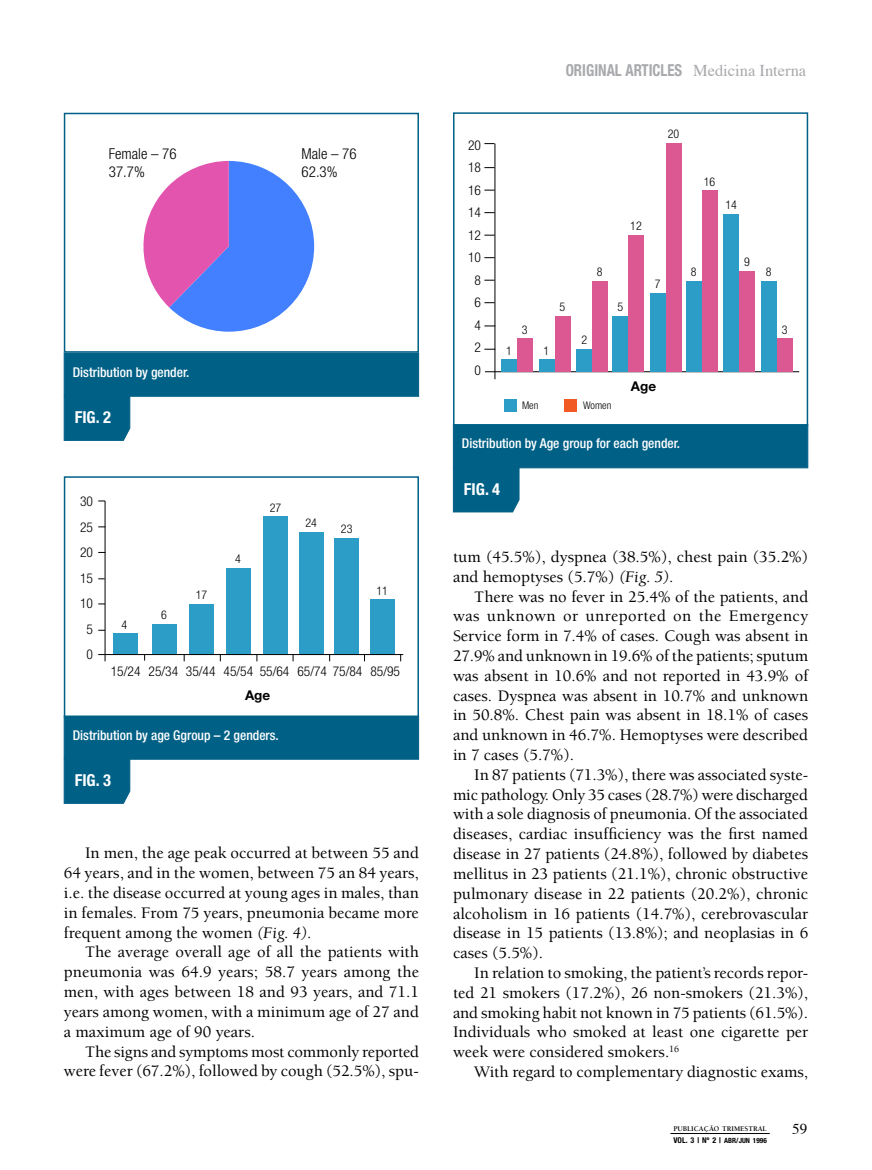
<style>
.page{position:relative;width:872px;height:1170px;background:#fff}
.page>*{position:absolute;margin:0;border:0;box-sizing:border-box;transform-origin:0 0}
.t1{font:500 16.5px/19.8px "Berkeley";color:#000;text-align:justify}
.t2{font:700 condensed 16.5px "Helvetica Neue";color:#a7a9ac;scale:.9 1}
.t3{font:16.5px "Times";color:#a7a9ac}
.t4{font:700 condensed 16.5px "Helvetica Neue";color:#fff}
.t5{font:300 condensed 15px/18px "Helvetica Neue";color:#000}
.t6{font:15px "Times";color:#000}
.t7{font:500 condensed 13.5px "Helvetica Neue";color:#fff}
.t8{font:300 condensed 13.5px/22.5px "Helvetica Neue";color:#000;text-align:center}
.t9{font:700 13.5px "Helvetica Neue";color:#000}
.t10{font:300 condensed 12px "Helvetica Neue";color:#000}
.t11{font:300 condensed 10.5px "Helvetica Neue";color:#000}
.t12{font:700 7.35px "Berkeley";color:#000}
.t13{font:700 condensed 7.2px "Helvetica Neue";letter-spacing:.01em;color:#000}
.s1{font-weight:400;font-style:italic}
.s2{font-size:7.95px}
</style>
<div class="page">
<hr style="left:670px;top:1133px;width:99px;height:1px;background:#000">
<svg style="left:143px;top:161px;width:172px;height:171px"></svg>
<div style="left:64px;top:113px;width:355px;height:239px;border:2px solid #006086"></div>
<div style="left:64px;top:352px;width:355px;height:44px;background:#006086;border:1px solid #006086"></div>
<svg style="left:63px;top:394px;width:68px;height:47px;background:#08658a"></svg>
<hr style="left:105px;top:501px;width:1px;height:160px;background:#000">
<div style="left:114px;top:633px;width:24px;height:21px;background:#2b9dc6"></div>
<div style="left:153px;top:624px;width:24px;height:30px;background:#2b9dc6"></div>
<div style="left:189px;top:604px;width:25px;height:51px;background:#2b9dc6"></div>
<div style="left:226px;top:568px;width:25px;height:86px;background:#2b9dc6"></div>
<div style="left:263px;top:516px;width:25px;height:138px;background:#2b9dc6"></div>
<div style="left:299px;top:532px;width:24px;height:122px;background:#2b9dc6"></div>
<div style="left:334px;top:538px;width:25px;height:116px;background:#2b9dc6"></div>
<div style="left:370px;top:599px;width:25px;height:55px;background:#2b9dc6"></div>
<hr style="left:98px;top:654px;width:305px;height:1px;background:#000">
<div style="left:64px;top:476px;width:355px;height:241px;border:2px solid #006086"></div>
<div style="left:64px;top:715px;width:355px;height:44px;background:#006086;border:1px solid #006086"></div>
<svg style="left:63px;top:756px;width:68px;height:48px;background:#08658a"></svg>
<hr style="left:494px;top:144px;width:1px;height:235px;background:#000">
<hr style="left:485px;top:371px;width:314px;height:1px;background:#000">
<div style="left:501px;top:359px;width:16px;height:13px;background:#2b9dc6"></div>
<div style="left:517px;top:338px;width:16px;height:34px;background:#db5893"></div>
<div style="left:539px;top:359px;width:15px;height:13px;background:#2b9dc6"></div>
<div style="left:554px;top:316px;width:16px;height:56px;background:#db5893"></div>
<div style="left:576px;top:349px;width:16px;height:23px;background:#2b9dc6"></div>
<div style="left:592px;top:281px;width:16px;height:91px;background:#db5893"></div>
<div style="left:612px;top:316px;width:16px;height:56px;background:#2b9dc6"></div>
<div style="left:628px;top:235px;width:16px;height:137px;background:#db5893"></div>
<div style="left:650px;top:293px;width:15px;height:79px;background:#2b9dc6"></div>
<div style="left:665px;top:144px;width:16px;height:228px;background:#db5893"></div>
<div style="left:686px;top:281px;width:15px;height:91px;background:#2b9dc6"></div>
<div style="left:701px;top:191px;width:16px;height:181px;background:#db5893"></div>
<div style="left:723px;top:214px;width:16px;height:158px;background:#2b9dc6"></div>
<div style="left:739px;top:271px;width:16px;height:101px;background:#db5893"></div>
<div style="left:761px;top:281px;width:15px;height:91px;background:#2b9dc6"></div>
<div style="left:776px;top:338px;width:16px;height:34px;background:#db5893"></div>
<div style="left:453px;top:112px;width:355px;height:314px;border:2px solid #006086"></div>
<div style="left:453px;top:424px;width:355px;height:44px;background:#006086;border:1px solid #006086"></div>
<div style="left:452px;top:465px;width:68px;height:47px;background:#006086"></div>
<div style="left:504px;top:399px;width:13px;height:13px;background:#2b9dc6"></div>
<div style="left:564px;top:399px;width:13px;height:13px;background:#f15a22"></div>
<p class="t5" style="left:109px;top:144px;width:69px">Female – 76<br>37.7%</p>
<p class="t7" style="left:73px;top:364px;width:118px">Distribution by gender.</p>
<p class="t4" style="left:75px;top:407px;width:38px">FIG. 2</p>
<p class="t5" style="left:302px;top:144px;width:56px">Male – 76<br>62.3%</p>
<p class="t8" style="left:80px;top:488px;width:14px;line-height:25.5px">30<br>25<br>20<br>15<br>10<br>5<br>0</p>
<p class="t10" style="left:196px;top:588px;width:13px">17</p>
<p class="t10" style="left:235px;top:552px;width:7px">4</p>
<p class="t10" style="left:270px;top:500px;width:13px">27</p>
<p class="t10" style="left:305px;top:516px;width:13px">24</p>
<p class="t10" style="left:341px;top:522px;width:13px">23</p>
<p class="t10" style="left:376px;top:583px;width:13px">11</p>
<p class="t10" style="left:161px;top:608px;width:7px">6</p>
<p class="t10" style="left:121px;top:617px;width:7px">4</p>
<p class="t8" style="left:111px;top:659px;width:291px">15/24 25/34 35/44 45/54 55/64 65/74 75/84 85/95</p>
<p class="t9" style="left:245px;top:686px;width:27px">Age</p>
<p class="t7" style="left:73px;top:726px;width:208px">Distribution by age Ggroup – 2 genders.</p>
<p class="t4" style="left:75px;top:770px;width:38px">FIG. 3</p>
<p class="t1" style="left:64px;top:843px;width:357px;text-indent:21px">In men, the age peak occurred at between 55 and 64 years, and in the women, between 75 an 84 years, i.e. the disease occurred at young ages in males, than in females. From 75 years, pneumonia became more frequent among the women <span class="s1">(Fig. 4).</span></p>
<p class="t1" style="left:64px;top:942px;width:357px;text-indent:21px">The average overall age of all the patients with pneumonia was 64.9 years; 58.7 years among the men, with ages between 18 and 93 years, and 71.1 years among women, with a minimum age of 27 and a maximum age of 90 years.</p>
<p class="t1" style="left:64px;top:1041px;width:357px;text-align:right">The signs and symptoms most commonly reported were fever (67.2%), followed by cough (52.5%), spu-</p>
<p class="t8" style="left:468px;top:133px;width:14px">20<br>18<br>16<br>14<br>12<br>10<br>8<br>6<br>4<br>2<br>0</p>
<p class="t2" style="left:566px;top:60px;width:9px">ORIGINAL</p>
<p class="t2" style="left:625px;top:60px;width:9px">ARTICLES</p>
<p class="t3" style="left:693px;top:60px;width:115px">Medicina Interna</p>
<p class="t10" style="left:668px;top:127px;width:13px">20</p>
<p class="t10" style="left:630px;top:219px;width:13px">12</p>
<p class="t10" style="left:506px;top:344px;width:7px">1</p>
<p class="t10" style="left:522px;top:322px;width:7px">3</p>
<p class="t10" style="left:559px;top:300px;width:7px">5</p>
<p class="t10" style="left:543px;top:344px;width:7px">1</p>
<p class="t10" style="left:597px;top:264px;width:7px">8</p>
<p class="t10" style="left:581px;top:333px;width:7px">2</p>
<p class="t10" style="left:617px;top:300px;width:7px">5</p>
<p class="t10" style="left:655px;top:277px;width:7px">7</p>
<p class="t11" style="left:522px;top:399px;width:18px">Men</p>
<p class="t11" style="left:583px;top:399px;width:30px">Women</p>
<p class="t9" style="left:631px;top:377px;width:27px">Age</p>
<p class="t10" style="left:704px;top:174px;width:13px">16</p>
<p class="t10" style="left:725px;top:198px;width:13px">14</p>
<p class="t10" style="left:690px;top:264px;width:7px">8</p>
<p class="t10" style="left:744px;top:255px;width:7px">9</p>
<p class="t10" style="left:766px;top:265px;width:7px">8</p>
<p class="t10" style="left:781px;top:322px;width:7px">3</p>
<p class="t7" style="left:462px;top:435px;width:219px">Distribution by Age group for each gender.</p>
<p class="t4" style="left:464px;top:479px;width:38px">FIG. 4</p>
<p class="t1" style="left:453px;top:547px;width:357px">tum (45.5%), dyspnea (38.5%), chest pain (35.2%) and hemoptyses (5.7%) <span class="s1">(Fig. 5).</span></p>
<p class="t1" style="left:453px;top:586px;width:357px;text-indent:21px">There was no fever in 25.4% of the patients, and was unknown or unreported on the Emergency Service form in 7.4% of cases. Cough was absent in 27.9% and unknown in 19.6% of the patients; sputum was absent in 10.6% and not reported in 43.9% of cases. Dyspnea was absent in 10.7% and unknown in 50.8%. Chest pain was absent in 18.1% of cases and unknown in 46.7%. Hemoptyses were described in 7 cases (5.7%).</p>
<p class="t1" style="left:453px;top:765px;width:357px;text-indent:21px">In 87 patients (71.3%), there was associated syste&shy;mic pathology. Only 35 cases (28.7%) were discharged with a sole diagnosis of pneumonia. Of the associated diseases, cardiac insufficiency was the first named disease in 27 patients (24.8%), followed by diabetes mellitus in 23 patients (21.1%), chronic obstructive pulmonary disease in 22 patients (20.2%), chronic alcoholism in 16 patients (14.7%), cerebrovascular disease in 15 patients (13.8%); and neoplasias in 6 cases (5.5%).</p>
<p class="t1" style="left:453px;top:963px;width:357px;text-indent:21px">In relation to smoking, the patient’s records repor&shy;ted 21 smokers (17.2%), 26 non-smokers (21.3%), and smoking habit not known in 75 patients (61.5%).<br>Individuals who smoked at least one cigarette per week were considered smokers.<sup>16</sup></p>
<p class="t1" style="left:474px;top:1062px;width:335px">With regard to complementary diagnostic exams,</p>
<p class="t12" style="left:673px;top:1124px;width:95px">PUBLICAÇÃO TRIMESTRAL</p>
<p class="t6" style="left:792px;top:1118px;width:16px">59</p>
<p class="t13" style="left:673px;top:1135px;width:95px"><span class="s2">VOL. 3 | Nº 2 |</span> ABR/JUN 1996</p>
</div>
